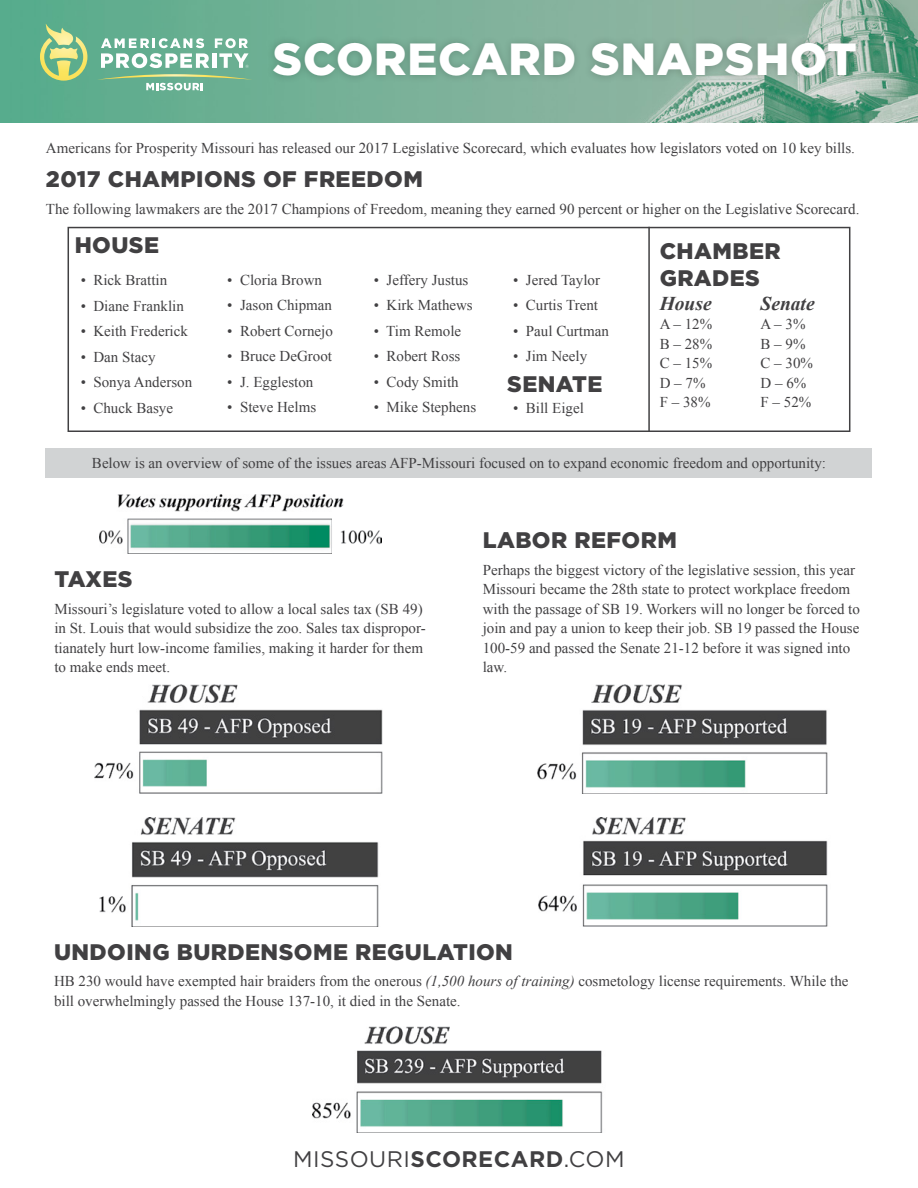
<style>
.page{position:relative;width:918px;height:1188px;background:#fff}
.page>*{position:absolute;margin:0;border:0;box-sizing:border-box;transform-origin:0 0}
.t1{font:900 45px "Gotham";letter-spacing:.02em;color:#fff}
.t2{font:900 22.5px/27px "Gotham";letter-spacing:.02em;color:#414042}
.t3{font:22.5px "Gotham";letter-spacing:.02em;color:#414042}
.t4{font:italic 700 19.5px "Times New Roman";color:#414042}
.t5{font:15px/19.5px "Times New Roman";color:#414042}
.s1{font-style:italic}
.s2{font-weight:700}
</style>
<div class="page">
<img style="left:0;top:0;width:918px;height:123px">
<div style="left:46px;top:448px;width:826px;height:30px;background:#d1d3d4"></div>
<div style="left:68px;top:227px;width:782px;height:205px;border:2px solid #414042"></div>
<div style="left:266px;top:34px;width:599px;height:50px;background:#000;opacity:.2"></div>
<hr style="left:648px;top:227px;width:2px;height:205px;background:#414042">
<svg style="left:40px;top:24px;width:47px;height:57px;background:#a0c685"></svg>
<hr style="left:213px;top:53px;width:4px;height:15px;background:#fff">
<svg style="left:101px;top:38px;width:108px;height:30px"></svg>
<svg style="left:97px;top:74px;width:156px;height:16px;background:#83bb98"></svg>
<svg style="left:215px;top:38px;width:34px;height:30px"></svg>
<img style="left:95px;top:685px;width:288px;height:108px">
<img style="left:538px;top:685px;width:290px;height:108px">
<img style="left:99px;top:818px;width:280px;height:108px">
<img style="left:538px;top:818px;width:290px;height:108px">
<img style="left:313px;top:1027px;width:290px;height:106px">
<img style="left:99px;top:494px;width:283px;height:59px">
<h1 class="t1" style="left:273px;top:28px;width:585px">SCORECARD SNAPSHOT</h1>
<p class="t5" style="left:46px;top:138px;width:811px">Americans for Prosperity Missouri has released our 2017 Legislative Scorecard, which evaluates how legislators voted on 10 key bills.</p>
<h2 class="t2" style="left:46px;top:165px;width:379px">2017 CHAMPIONS OF FREEDOM</h2>
<p class="t5" style="left:46px;top:199px;width:815px">The following lawmakers are the 2017 Champions of Freedom, meaning they earned 90 percent or higher on the Legislative Scorecard.</p>
<h2 class="t2" style="left:75px;top:231px;width:86px">HOUSE</h2>
<p class="t5" style="left:81px;top:270px;width:88px">• Rick Brattin</p>
<p class="t5" style="left:81px;top:296px;width:105px">• Diane Franklin</p>
<p class="t5" style="left:81px;top:321px;width:109px">• Keith Frederick</p>
<p class="t5" style="left:81px;top:347px;width:76px">• Dan Stacy</p>
<p class="t5" style="left:81px;top:372px;width:113px">• Sonya Anderson</p>
<p class="t5" style="left:81px;top:398px;width:94px">• Chuck Basye</p>
<p class="t5" style="left:227px;top:270px;width:96px">• Cloria Brown</p>
<p class="t5" style="left:227px;top:295px;width:106px">• Jason Chipman</p>
<p class="t5" style="left:227px;top:321px;width:107px">• Robert Cornejo</p>
<p class="t5" style="left:227px;top:346px;width:106px">• Bruce DeGroot</p>
<p class="t5" style="left:227px;top:372px;width:88px">• J. Eggleston</p>
<p class="t5" style="left:227px;top:397px;width:90px">• Steve Helms</p>
<p class="t5" style="left:374px;top:270px;width:96px">• Jeffery Justus</p>
<p class="t5" style="left:374px;top:295px;width:100px">• Kirk Mathews</p>
<p class="t5" style="left:374px;top:321px;width:89px">• Tim Remole</p>
<p class="t5" style="left:374px;top:346px;width:88px">• Robert Ross</p>
<p class="t5" style="left:374px;top:372px;width:86px">• Cody Smith</p>
<p class="t5" style="left:374px;top:397px;width:104px">• Mike Stephens</p>
<p class="t5" style="left:513px;top:270px;width:88px">• Jered Taylor</p>
<p class="t5" style="left:513px;top:295px;width:86px">• Curtis Trent</p>
<p class="t5" style="left:513px;top:321px;width:97px">• Paul Curtman</p>
<p class="t5" style="left:513px;top:346px;width:75px">• Jim Neely</p>
<h2 class="t2" style="left:507px;top:370px;width:97px">SENATE</h2>
<p class="t5" style="left:513px;top:398px;width:72px">• Bill Eigel</p>
<h2 class="t2" style="left:660px;top:238px;width:122px">CHAMBER<br>GRADES</h2>
<h3 class="t4" style="left:660px;top:290px;width:54px">House</h3>
<p class="t5" style="left:660px;top:314px;width:54px">A – 12%<br>B – 28%<br>C – 15%<br>D – 7%<br>F – 38%</p>
<h3 class="t4" style="left:761px;top:290px;width:56px">Senate</h3>
<p class="t5" style="left:761px;top:314px;width:54px">A – 3%<br>B – 9%<br>C – 30%<br>D – 6%<br>F – 52%</p>
<p class="t5" style="left:92px;top:453px;width:736px">Below is an overview of some of the issues areas AFP-Missouri focused on to expand economic freedom and opportunity:</p>
<h2 class="t2" style="left:54px;top:566px;width:80px">TAXES</h2>
<p class="t5" style="left:54px;top:599px;width:373px">Missouri’s legislature voted to allow a local sales tax (SB 49) in St. Louis that would subsidize the zoo. Sales tax dispropor&shy;tianately hurt low-income families, making it harder for them to make ends meet.</p>
<h2 class="t2" style="left:483px;top:527px;width:196px">LABOR REFORM</h2>
<p class="t5" style="left:483px;top:560px;width:379px">Perhaps the biggest victory of the legislative session, this year Missouri became the 28th state to protect workplace freedom with the passage of SB 19. Workers will no longer be forced to join and pay a union to keep their job. SB 19 passed the House 100-59 and passed the Senate 21-12 before it was signed into law.</p>
<h2 class="t2" style="left:54px;top:938px;width:460px">UNDOING BURDENSOME REGULATION</h2>
<p class="t5" style="left:54px;top:971px;width:796px">HB 230 would have exempted hair braiders from the onerous <span class="s1">(1,500 hours of training)</span> cosmetology license requirements. While the bill overwhelmingly passed the House 137-10, it died in the Senate.</p>
<h2 class="t3" style="left:293px;top:1145px;width:333px">MISSOURI<span class="s2">SCORECARD</span>.COM</h2>
</div>
